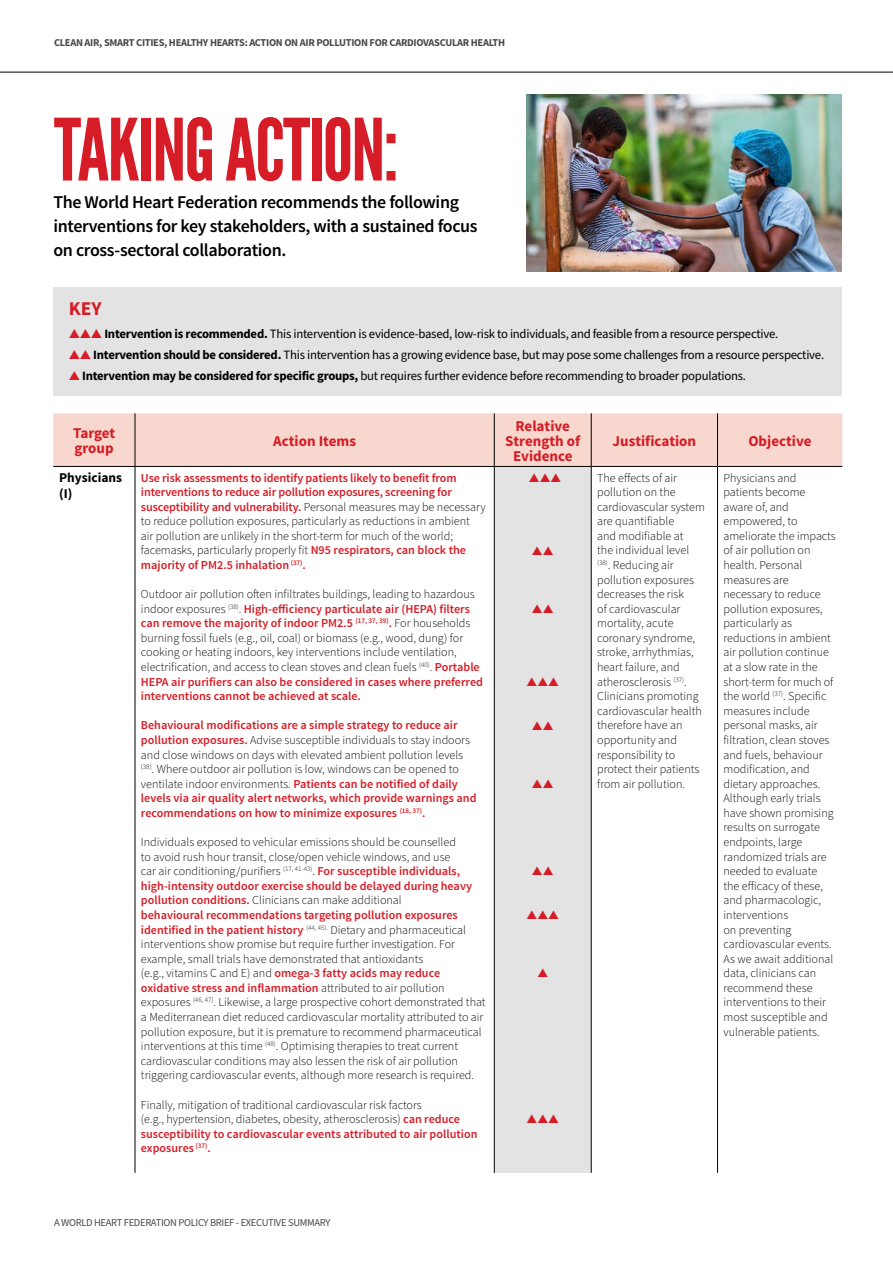
<style>
.page{position:relative;width:893px;height:1263px;background:#fff}
.page>*{position:absolute;margin:0;border:0;box-sizing:border-box;transform-origin:0 0}
.t1{font:85.5px "League Gothic";letter-spacing:-.02em;color:#d61c26}
.t2{font:700 19.5px "Source Sans Pro";color:#d61c26}
.t3{font:600 18px/24px "Source Sans Pro";letter-spacing:-.02em;color:#000}
.t4{font:700 15px/15px "Source Sans Pro";color:#d61c26}
.t5{font:700 13.35px/16px "Source Sans Pro";color:#000}
.t6{font:12.75px "Source Sans Pro";letter-spacing:-.02em;color:#000}
.t7{font:300 12.15px/14.5px "Source Sans Pro";color:#000}
.t8{font:600 12.15px/14.5px "Source Sans Pro";letter-spacing:-.01em;color:#d61c26}
.t9{font:12.15px "Zapf Dingbats ITC";color:#d61c26}
.t10{font:700 10.5px "Source Sans Pro";letter-spacing:-.03em;color:#4a4a49}
.t11{font:10.5px "Source Sans Pro";letter-spacing:-.03em;color:#4a4a49}
.s1{color:#d61c26}
.s2{font-weight:700}
.s3{font-weight:300;color:#000}
.s4{font-weight:600;color:#d61c26}
</style>
<div class="page">
<hr style="left:0;top:72px;width:891px;height:1px;background:#000">
<div style="left:53px;top:287px;width:789px;height:109px;background:#e3e3e3"></div>
<div style="left:53px;top:413px;width:789px;height:53px;background:#f8d8ce"></div>
<div style="left:494px;top:466px;width:97px;height:707px;background:#e3e3e3"></div>
<hr style="left:135px;top:467px;width:1px;height:706px;background:#000">
<hr style="left:494px;top:467px;width:1px;height:706px;background:#000">
<hr style="left:591px;top:467px;width:1px;height:706px;background:#000">
<hr style="left:717px;top:467px;width:1px;height:706px;background:#000">
<hr style="left:135px;top:413px;width:1px;height:53px;background:#000">
<hr style="left:494px;top:413px;width:1px;height:53px;background:#000">
<hr style="left:591px;top:413px;width:1px;height:53px;background:#000">
<hr style="left:717px;top:413px;width:1px;height:53px;background:#000">
<hr style="left:53px;top:466px;width:82px;height:1px;background:#000">
<hr style="left:135px;top:466px;width:359px;height:1px;background:#000">
<hr style="left:494px;top:466px;width:97px;height:1px;background:#000">
<hr style="left:591px;top:466px;width:126px;height:1px;background:#000">
<hr style="left:717px;top:466px;width:125px;height:1px;background:#000">
<img style="left:526px;top:95px;width:316px;height:177px">
<p class="t10" style="left:54px;top:36px;width:453px">CLEAN AIR, SMART CITIES, HEALTHY HEARTS: ACTION ON AIR POLLUTION FOR CARDIOVASCULAR HEALTH</p>
<h1 class="t1" style="left:54px;top:99px;width:346px">TAKING ACTION:</h1>
<h3 class="t3" style="left:53px;top:191px;width:426px">The World Heart Federation recommends the following interventions for key stakeholders, with a sustained focus on cross-sectoral collaboration.</h3>
<h2 class="t2" style="left:69px;top:296px;width:34px">KEY</h2>
<p class="t6" style="left:69px;top:325px;width:711px"><span class="s1">▲▲▲</span> <span class="s2">Intervention is recommended.</span> This intervention is evidence-based, low-risk to individuals, and feasible from a resource perspective.</p>
<p class="t6" style="left:69px;top:346px;width:757px"><span class="s1">▲▲</span> <span class="s2">Intervention should be considered.</span> This intervention has a growing evidence base, but may pose some challenges from a resource perspective.</p>
<p class="t6" style="left:69px;top:367px;width:679px"><span class="s1">▲</span> <span class="s2">Intervention may be considered for specific groups,</span> but requires further evidence before recommending to broader populations.</p>
<p class="t4" style="left:73px;top:426px;width:44px">Target group</p>
<p class="t4" style="left:273px;top:434px;width:84px">Action Items</p>
<p class="t5" style="left:59px;top:470px;width:64px">Physicians (I)</p>
<p class="t8" style="left:141px;top:470px;width:346px">Use risk assessments to identify patients likely to benefit from interventions to reduce air pollution exposures, screening for susceptibility and vulnerability. <span class="s3">Personal measures may be necessary to reduce pollution exposures, particularly as reductions in ambient<br>air pollution are unlikely in the short-term for much of the world; facemasks, particularly properly fit</span> N95 respirators, can block the majority of PM2.5 inhalation <sup>(37)</sup>.</p>
<p class="t7" style="left:141px;top:587px;width:344px">Outdoor air pollution often infiltrates buildings, leading to hazardous indoor exposures <sup>(38)</sup>. <span class="s4">High-efficiency particulate air (HEPA) filters can remove the majority of indoor PM2.5</span> <sup>(17,</sup> <sup>37,</sup> <sup>39)</sup><span class="s4">.</span> For households burning fossil fuels (e.g., oil, coal) or biomass (e.g., wood, dung) for cooking or heating indoors, key interventions include ventilation, electrification, and access to clean stoves and clean fuels <sup>(40)</sup>. <span class="s4">Portable HEPA air purifiers can also be considered in cases where preferred interventions cannot be achieved at scale.</span></p>
<p class="t8" style="left:141px;top:718px;width:337px">Behavioural modifications are a simple strategy to reduce air pollution exposures. <span class="s3">Advise susceptible individuals to stay indoors and close windows on days with elevated ambient pollution levels </span><sup>(38)</sup><span class="s3">. Where outdoor air pollution is low, windows can be opened to ventilate indoor environments.</span> Patients can be notified of daily levels via air quality alert networks, which provide warnings and recommendations on how to minimize exposures <sup>(18,</sup> <sup>37)</sup>.</p>
<p class="t7" style="left:141px;top:835px;width:346px">Individuals exposed to vehicular emissions should be counselled<br>to avoid rush hour transit, close/open vehicle windows, and use<br>car air conditioning/purifiers <sup>(17,</sup> <sup>41-43)</sup>. <span class="s4">For susceptible individuals, high-intensity outdoor exercise should be delayed during heavy pollution conditions.</span> Clinicians can make additional<br><span class="s4">behavioural recommendations targeting pollution exposures identified in the patient history</span> <sup>(44,</sup> <sup>45).</sup> Dietary and pharmaceutical interventions show promise but require further investigation. For example, small trials have demonstrated that antioxidants<br>(e.g., vitamins C and E) and <span class="s4">omega-3 fatty acids may reduce oxidative stress and inflammation</span> attributed to air pollution exposures <sup>(46,</sup> <sup>47)</sup>. Likewise, a large prospective cohort demonstrated that a Mediterranean diet reduced cardiovascular mortality attributed to air pollution exposure, but it is premature to recommend pharmaceutical interventions at this time <sup>(48)</sup>. Optimising therapies to treat current cardiovascular conditions may also lessen the risk of air pollution triggering cardiovascular events, although more research is required.</p>
<p class="t7" style="left:141px;top:1097px;width:338px">Finally, mitigation of traditional cardiovascular risk factors<br>(e.g., hypertension, diabetes, obesity, atherosclerosis) <span class="s4">can reduce susceptibility to cardiovascular events attributed to air pollution exposures</span> <sup>(37)</sup><span class="s4">.</span></p>
<p class="t4" style="left:505px;top:419px;width:77px;text-align:center">Relative<br>Strength of<br>Evidence</p>
<p class="t9" style="left:529px;top:472px;width:34px">▲▲▲</p>
<p class="t9" style="left:526px;top:676px;width:34px">▲▲▲</p>
<p class="t9" style="left:526px;top:909px;width:34px">▲▲▲</p>
<p class="t4" style="left:613px;top:434px;width:85px">Justification</p>
<p class="t4" style="left:748px;top:434px;width:65px">Objective</p>
<p class="t7" style="left:597px;top:471px;width:109px">The effects of air pollution on the cardiovascular system are quantifiable<br>and modifiable at<br>the individual level <sup>(38)</sup>. Reducing air pollution exposures decreases the risk<br>of cardiovascular mortality, acute coronary syndrome, stroke, arrhythmias, heart failure, and atherosclerosis <sup>(37)</sup>.<br>Clinicians promoting cardiovascular health therefore have an opportunity and responsibility to protect their patients from air pollution.</p>
<p class="t7" style="left:723px;top:471px;width:114px">Physicians and patients become aware of, and empowered, to ameliorate the impacts of air pollution on health. Personal measures are necessary to reduce pollution exposures, particularly as reductions in ambient air pollution continue at a slow rate in the short-term for much of the world <sup>(37)</sup>. Specific measures include personal masks, air filtration, clean stoves and fuels, behaviour modification, and dietary approaches.<br>Although early trials have shown promising results on surrogate endpoints, large randomized trials are needed to evaluate the efficacy of these, and pharmacologic, interventions<br>on preventing cardiovascular events.<br>As we await additional data, clinicians can recommend these interventions to their most susceptible and vulnerable patients.</p>
<p class="t9" style="left:526px;top:1113px;width:34px">▲▲▲</p>
<p class="t11" style="left:54px;top:1215px;width:278px">A WORLD HEART FEDERATION POLICY BRIEF - EXECUTIVE SUMMARY</p>
</div>
